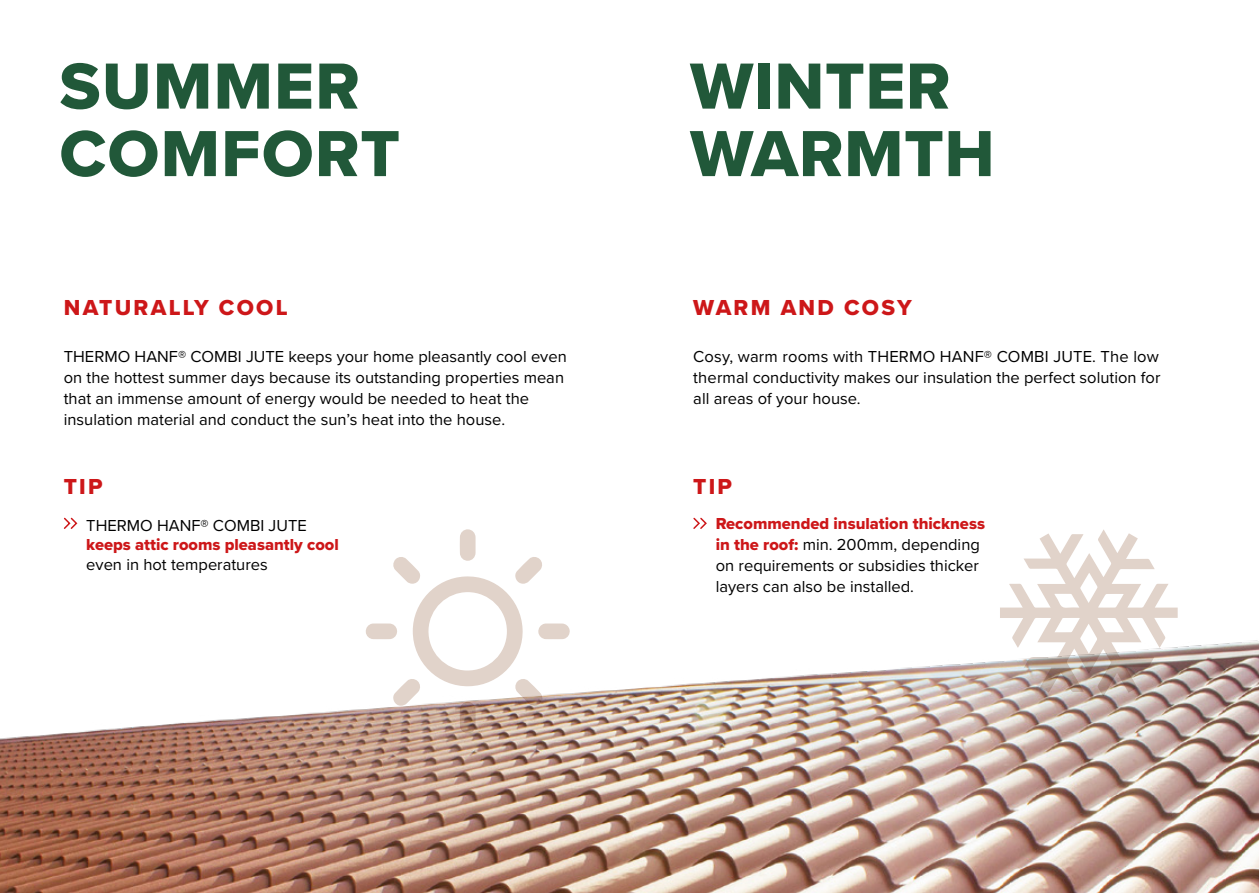
<style>
.page{position:relative;width:1259px;height:893px;background:#fff}
.page>*{position:absolute;margin:0;border:0;box-sizing:border-box;transform-origin:0 0}
.t1{font:67.5px/67.5px "Proxima Nova Extrabld";letter-spacing:.01em;color:#215839}
.t2{font:22.5px "Proxima Nova Extrabld";letter-spacing:.1em;color:#cd1719}
.t3{font:16.5px/21px "Proxima Nova";color:#000;text-align:justify}
.t4{font:16.5px "Proxima Nova Extrabld";color:#cd1719}
.s1{font-family:"Proxima Nova Extrabld";color:#cd1719}
</style>
<div class="page">
<svg style="left:693px;top:517px;width:14px;height:12px"></svg>
<svg style="left:63px;top:517px;width:15px;height:12px"></svg>
<img style="left:0;top:607px;width:1259px;height:286px">
<svg style="left:365px;top:529px;width:205px;height:204px"></svg>
<svg style="left:1000px;top:529px;width:177px;height:168px"></svg>
<h1 class="t1" style="left:60px;top:51px;width:342px">SUMMER<br>COMFORT</h1>
<h1 class="t1" style="left:690px;top:51px;width:306px">WINTER<br>WARMTH</h1>
<h2 class="t2" style="left:64px;top:291px;width:225px">NATURALLY COOL</h2>
<h2 class="t2" style="left:693px;top:291px;width:220px">WARM AND COSY</h2>
<p class="t3" style="left:64px;top:345px;width:504px;text-align:left">THERMO HANF® COMBI JUTE keeps your home pleasantly cool even on the hottest summer days because its outstanding properties mean that an immense amount of energy would be needed to heat the insulation material and conduct the sun’s heat into the house.</p>
<p class="t3" style="left:693px;top:345px;width:469px">Cosy, warm rooms with THERMO HANF® COMBI JUTE. The low thermal conductivity makes our insulation the perfect solution for all areas of your house.</p>
<h2 class="t2" style="left:64px;top:470px;width:40px">TIP</h2>
<p class="t3" style="left:86px;top:514px;width:222px">THERMO HANF® COMBI JUTE</p>
<p class="t4" style="left:86px;top:532px;width:254px">keeps attic rooms pleasantly cool</p>
<p class="t3" style="left:86px;top:553px;width:183px">even in hot temperatures</p>
<h2 class="t2" style="left:693px;top:470px;width:40px">TIP</h2>
<p class="t4" style="left:716px;top:511px;width:271px">Recommended insulation thickness</p>
<p class="t3" style="left:716px;top:533px;width:266px"><span class="s1">in the roof:</span> min. 200mm, depending on requirements or subsidies thicker layers can also be installed.</p>
</div>
